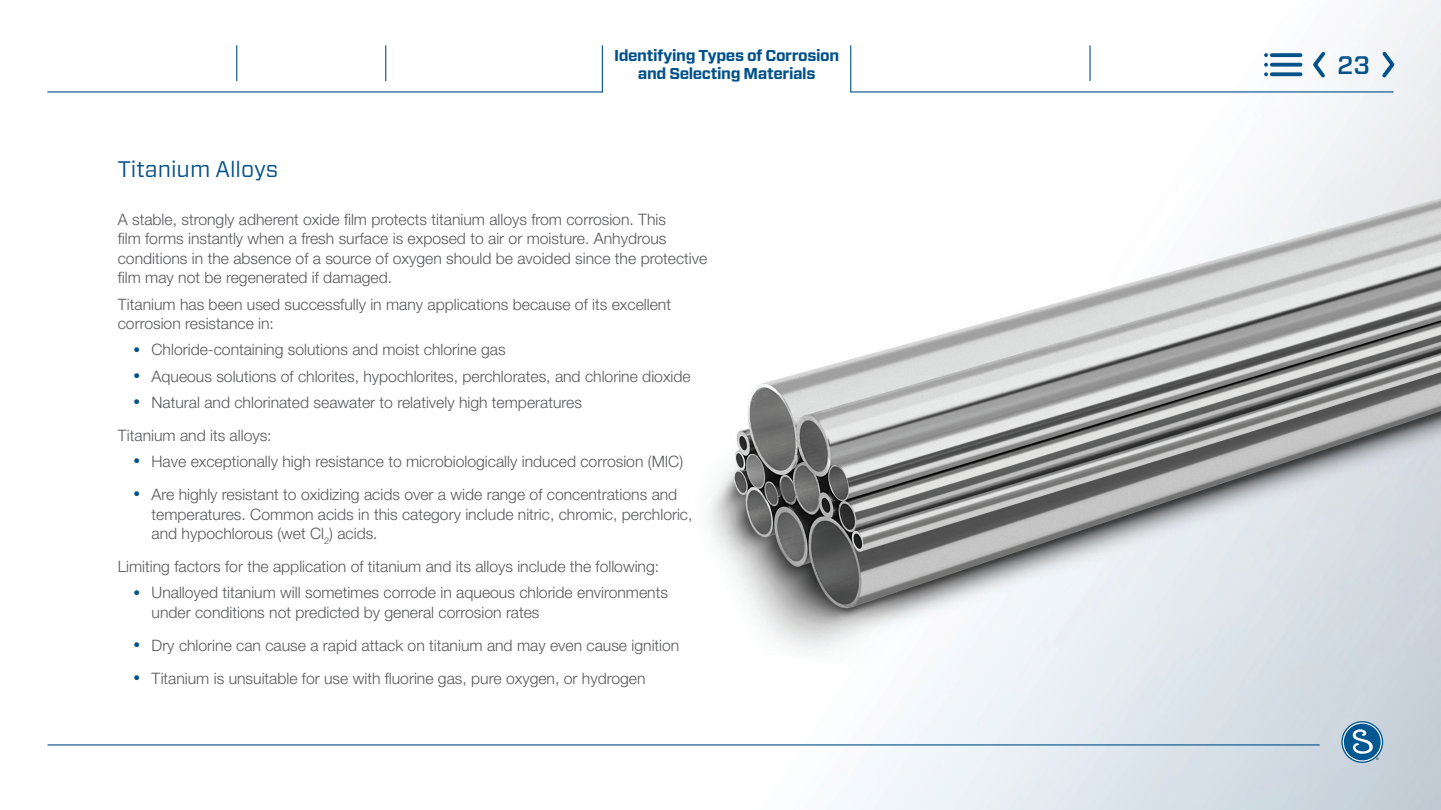
<style>
.page{position:relative;width:1441px;height:810px;background:#fff}
.page>*{position:absolute;margin:0;border:0;box-sizing:border-box;transform-origin:0 0}
.t1{font:500 25.35px "Forza";color:#01518a}
.t2{font:22.5px "Forza";color:#01518a}
.t3{font:300 15.75px/19.5px "Helvetica Neue LT Std";color:#57585a}
.t4{font:700 15.75px "Forza";letter-spacing:-.025em;color:#01518a}
.t5{font:3.38px "Helvetica Neue LT Std";color:#231f20}
</style>
<div class="page">
<img style="left:47px;top:0;width:1393px;height:810px">
<hr style="left:48px;top:744px;width:1270px;height:1px;background:#01518a">
<svg style="left:1271px;top:53px;width:29px;height:4px"></svg>
<svg style="left:1271px;top:63px;width:29px;height:4px"></svg>
<svg style="left:1271px;top:72px;width:29px;height:4px"></svg>
<svg style="left:1263px;top:53px;width:4px;height:4px"></svg>
<svg style="left:1263px;top:63px;width:4px;height:13px"></svg>
<svg style="left:1309px;top:48px;width:19px;height:33px"></svg>
<svg style="left:1378px;top:48px;width:18px;height:33px"></svg>
<hr style="left:48px;top:91px;width:554px;height:2px;background:#01518a">
<hr style="left:850px;top:91px;width:542px;height:2px;background:#01518a">
<hr style="left:236px;top:46px;width:1px;height:35px;background:#01518a">
<hr style="left:385px;top:46px;width:1px;height:35px;background:#01518a">
<hr style="left:601px;top:46px;width:2px;height:46px;background:#01518a">
<hr style="left:850px;top:46px;width:1px;height:46px;background:#01518a">
<hr style="left:1089px;top:46px;width:1px;height:35px;background:#01518a">
<svg style="left:1341px;top:722px;width:41px;height:40px"></svg>
<div style="left:1340px;top:721px;width:42px;height:42px;border:1px solid #015792;border-radius:50%"></div>
<div style="left:1343px;top:724px;width:37px;height:36px;background:#015792;border-radius:50%"></div>
<svg style="left:1352px;top:729px;width:20px;height:25px"></svg>
<p class="t4" style="left:614px;top:45px;width:227px">Identifying Types of Corrosion</p>
<p class="t4" style="left:637px;top:63px;width:179px">and Selecting Materials</p>
<p class="t2" style="left:118px;top:154px;width:162px">Titanium Alloys</p>
<p class="t3" style="left:118px;top:209px;width:591px">A stable, strongly adherent oxide film protects titanium alloys from corrosion. This<br>film forms instantly when a fresh surface is exposed to air or moisture. Anhydrous conditions in the absence of a source of oxygen should be avoided since the protective film may not be regenerated if damaged.</p>
<p class="t3" style="left:118px;top:294px;width:554px">Titanium has been used successfully in many applications because of its excellent corrosion resistance in:</p>
<p class="t3" style="left:134px;top:340px;width:373px"><sup>●</sup> Chloride-containing solutions and moist chlorine gas</p>
<p class="t3" style="left:134px;top:366px;width:558px"><sup>●</sup> Aqueous solutions of chlorites, hypochlorites, perchlorates, and chlorine dioxide</p>
<p class="t3" style="left:134px;top:392px;width:449px"><sup>●</sup> Natural and chlorinated seawater to relatively high temperatures</p>
<p class="t3" style="left:118px;top:425px;width:155px">Titanium and its alloys:</p>
<p class="t3" style="left:134px;top:451px;width:550px"><sup>●</sup> Have exceptionally high resistance to microbiologically induced corrosion (MIC)</p>
<p class="t3" style="left:151px;top:484px;width:542px;text-indent:-17px"><sup>●</sup> Are highly resistant to oxidizing acids over a wide range of concentrations and temperatures. Common acids in this category include nitric, chromic, perchloric, and hypochlorous (wet Cl<sub>2</sub>) acids.</p>
<p class="t3" style="left:118px;top:556px;width:543px">Limiting factors for the application of titanium and its alloys include the following:</p>
<p class="t3" style="left:151px;top:583px;width:518px;text-indent:-17px"><sup>●</sup> Unalloyed titanium will sometimes corrode in aqueous chloride environments under conditions not predicted by general corrosion rates</p>
<p class="t3" style="left:134px;top:635px;width:546px"><sup>●</sup> Dry chlorine can cause a rapid attack on titanium and may even cause ignition</p>
<p class="t3" style="left:134px;top:668px;width:512px"><sup>●</sup> Titanium is unsuitable for use with fluorine gas, pure oxygen, or hydrogen</p>
<p class="t1" style="left:1336px;top:48px;width:34px">23</p>
<p class="t5" style="left:1375px;top:757px;width:4px">®</p>
</div>
